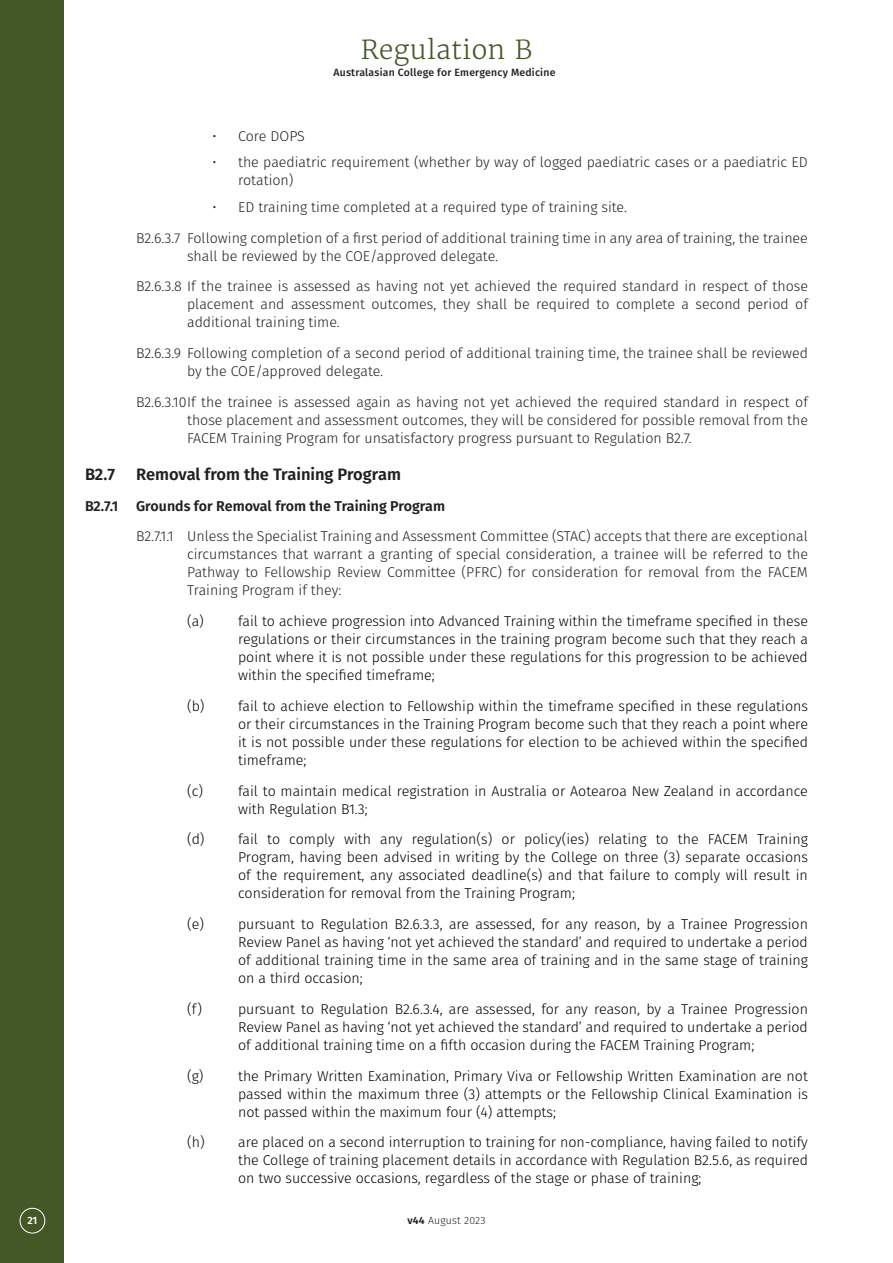
<style>
.page{position:relative;width:893px;height:1263px;background:#fff}
.page>*{position:absolute;margin:0;border:0;box-sizing:border-box;transform-origin:0 0}
.t1{font:300 26.1px "Merriweather";letter-spacing:.02em;color:#445727}
.Regulation_2_Heading{font:600 16.5px "Fira Sans";color:#231f20}
.Regulation_4_Alpha{font:300 14.25px/18px "Fira Sans";color:#000;text-align:justify}
.Regulation_4_Body{font:300 14.25px/18px "Fira Sans";color:#231f20}
.Regulation_3_Heading{font:600 14.25px "Fira Sans";color:#231f20}
.t2{font:500 10.5px "Fira Sans";letter-spacing:.02em;color:#231f20}
.t3{font:300 10.5px "Fira Sans";letter-spacing:.02em;color:#231f20}
.t4{font:600 10.5px "Fira Sans";color:#fff}
.s1{font-weight:600}
</style>
<div class="page">
<div style="left:0;top:0;width:64px;height:1263px;background:#445727"></div>
<div style="left:20px;top:1208px;width:25px;height:25px;border:1px solid #fff;border-radius:50%"></div>
<h1 class="t1" style="left:361px;top:34px;width:173px">Regulation B</h1>
<p class="t2" style="left:333px;top:63px;width:223px">Australasian College for Emergency Medicine</p>
<p class="Regulation_4_Body" style="left:213px;top:127px;width:94px">• Core DOPS</p>
<p class="Regulation_4_Body" style="left:238px;top:153px;width:571px;text-indent:-26px">• the paediatric requirement (whether by way of logged paediatric cases or a paediatric ED rotation)</p>
<p class="Regulation_4_Body" style="left:213px;top:198px;width:416px">• ED training time completed at a required type of training site.</p>
<p class="Regulation_4_Body" style="left:187px;top:229px;width:622px;text-indent:-51px">B2.6.3.7 Following completion of a first period of additional training time in any area of training, the trainee shall be reviewed by the COE/approved delegate.</p>
<p class="Regulation_4_Body" style="left:187px;top:277px;width:622px;text-align:justify;text-indent:-51px">B2.6.3.8 If the trainee is assessed as having not yet achieved the required standard in respect of those placement and assessment outcomes, they shall be required to complete a second period of additional training time.</p>
<p class="Regulation_4_Body" style="left:187px;top:344px;width:622px;text-indent:-51px">B2.6.3.9 Following completion of a second period of additional training time, the trainee shall be reviewed by the COE/approved delegate.</p>
<p class="Regulation_4_Body" style="left:187px;top:393px;width:622px;text-align:justify;text-indent:-51px">B2.6.3.10If the trainee is assessed again as having not yet achieved the required standard in respect of those placement and assessment outcomes, they will be considered for possible removal from the FACEM Training Program for unsatisfactory progress pursuant to Regulation B2.7.</p>
<p class="Regulation_2_Heading" style="left:85px;top:460px;width:31px">B2.7</p>
<p class="Regulation_2_Heading" style="left:136px;top:460px;width:266px">Removal from the Training Program</p>
<p class="Regulation_3_Heading" style="left:85px;top:494px;width:35px">B2.7.1</p>
<p class="Regulation_3_Heading" style="left:136px;top:494px;width:310px">Grounds for Removal from the Training Program</p>
<p class="Regulation_4_Body" style="left:187px;top:527px;width:622px;text-align:justify;text-indent:-51px">B2.7.1.1 Unless the Specialist Training and Assessment Committee (STAC) accepts that there are exceptional circumstances that warrant a granting of special consideration, a trainee will be referred to the Pathway to Fellowship Review Committee (PFRC) for consideration for removal from the FACEM Training Program if they:</p>
<p class="Regulation_4_Alpha" style="left:187px;top:612px;width:18px">(a)</p>
<p class="Regulation_4_Alpha" style="left:238px;top:612px;width:571px">fail to achieve progression into Advanced Training within the timeframe specified in these regulations or their circumstances in the training program become such that they reach a point where it is not possible under these regulations for this progression to be achieved within the specified timeframe;</p>
<p class="Regulation_4_Alpha" style="left:238px;top:697px;width:571px;text-indent:-51px">(b) fail to achieve election to Fellowship within the timeframe specified in these regulations or their circumstances in the Training Program become such that they reach a point where it is not possible under these regulations for election to be achieved within the specified timeframe;</p>
<p class="Regulation_4_Alpha" style="left:187px;top:781px;width:17px">(c)</p>
<p class="Regulation_4_Alpha" style="left:238px;top:781px;width:571px">fail to maintain medical registration in Australia or Aotearoa New Zealand in accordance with Regulation B1.3;</p>
<p class="Regulation_4_Alpha" style="left:238px;top:830px;width:571px;text-indent:-51px">(d) fail to comply with any regulation(s) or policy(ies) relating to the FACEM Training Program, having been advised in writing by the College on three (3) separate occasions of the requirement, any associated deadline(s) and that failure to comply will result in consideration for removal from the Training Program;</p>
<p class="Regulation_4_Alpha" style="left:238px;top:915px;width:571px;text-indent:-51px">(e) pursuant to Regulation B2.6.3.3, are assessed, for any reason, by a Trainee Progression Review Panel as having ‘not yet achieved the standard’ and required to undertake a period of additional training time in the same area of training and in the same stage of training on a third occasion;</p>
<p class="Regulation_4_Alpha" style="left:187px;top:1000px;width:16px">(f)</p>
<p class="Regulation_4_Alpha" style="left:238px;top:1000px;width:571px">pursuant to Regulation B2.6.3.4, are assessed, for any reason, by a Trainee Progression Review Panel as having ‘not yet achieved the standard’ and required to undertake a period of additional training time on a fifth occasion during the FACEM Training Program;</p>
<p class="Regulation_4_Alpha" style="left:187px;top:1066px;width:18px">(g)</p>
<p class="Regulation_4_Alpha" style="left:238px;top:1066px;width:571px">the Primary Written Examination, Primary Viva or Fellowship Written Examination are not passed within the maximum three (3) attempts or the Fellowship Clinical Examination is not passed within the maximum four (4) attempts;</p>
<p class="Regulation_4_Alpha" style="left:238px;top:1133px;width:571px;text-indent:-51px">(h) are placed on a second interruption to training for non-compliance, having failed to notify the College of training placement details in accordance with Regulation B2.5.6, as required on two successive occasions, regardless of the stage or phase of training;</p>
<p class="t4" style="left:27px;top:1212px;width:11px">21</p>
<p class="t3" style="left:407px;top:1213px;width:80px"><span class="s1">v44</span> August 2023</p>
</div>
